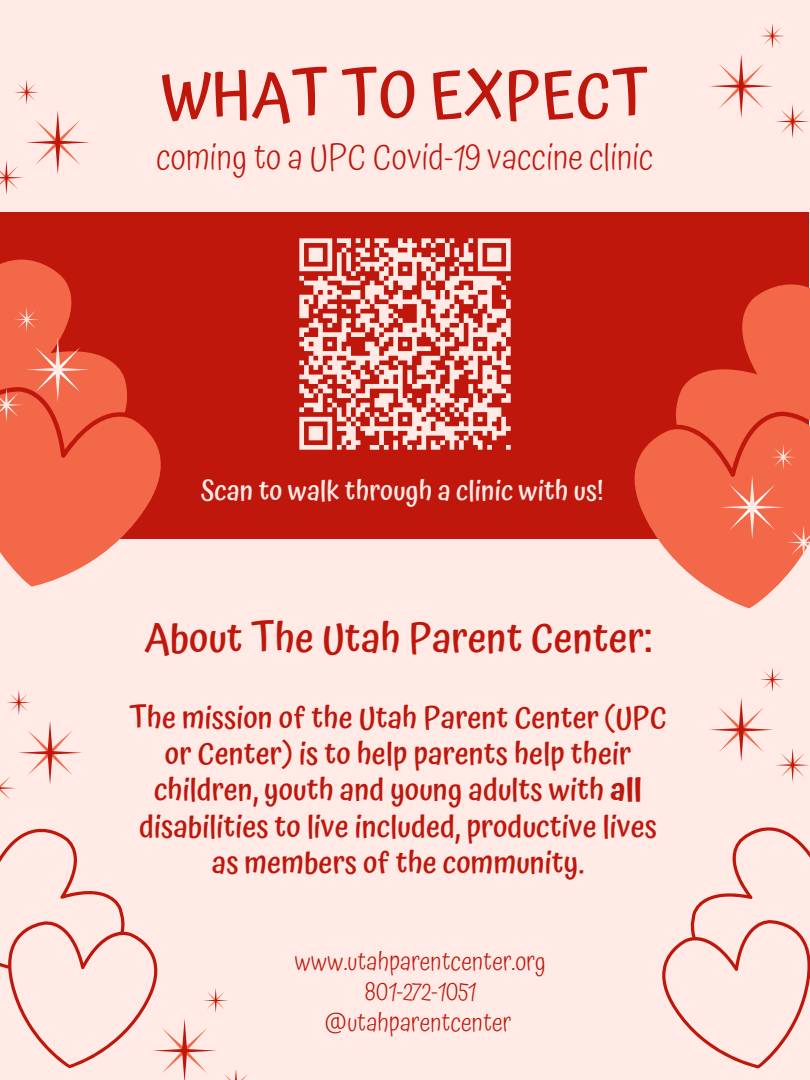
<style>
.page{position:relative;width:810px;height:1080px;background:#ffeae5}
.page>*{position:absolute;margin:0;border:0;box-sizing:border-box;transform-origin:0 0}
.t1{font:500 63.62px "Atma";color:#bf170c}
.t2{font:500 40.94px "Atma";color:#bf170c}
.t3{font:300 35.38px "Atma";color:#bf170c}
.t4{font:500 30.5px/36.3px "Atma";color:#bf170c;text-align:center}
.t5{font:500 27.5px "Atma";color:#ffeae5}
.t6{font:300 25.62px/30.5px "Atma";color:#bf170c;text-align:center}
.s1{font-weight:600}
</style>
<div class="page">
<div style="left:0;top:212px;width:809px;height:327px;background:#bf170c"></div>
<svg style="left:634px;top:458px;width:165px;height:151px"></svg>
<svg style="left:639px;top:284px;width:171px;height:251px;fill:#f26848"></svg>
<svg style="left:0;top:516px;width:140px;height:71px;fill:#f26848"></svg>
<svg style="left:0;top:259px;width:161px;height:257px;fill:#f26848"></svg>
<svg style="left:0;top:828px;width:158px;height:241px"></svg>
<svg style="left:662px;top:827px;width:148px;height:242px"></svg>
<svg style="left:760px;top:667px;width:25px;height:25px"></svg>
<svg style="left:710px;top:698px;width:99px;height:84px"></svg>
<svg style="left:152px;top:1019px;width:64px;height:61px"></svg>
<svg style="left:203px;top:988px;width:25px;height:25px"></svg>
<svg style="left:224px;top:1069px;width:24px;height:11px"></svg>
<svg style="left:7px;top:690px;width:24px;height:25px"></svg>
<svg style="left:0;top:721px;width:82px;height:79px"></svg>
<svg style="left:710px;top:24px;width:99px;height:114px"></svg>
<svg style="left:0;top:80px;width:89px;height:115px"></svg>
<svg style="left:720px;top:444px;width:90px;height:116px;background:#f16f51"></svg>
<svg style="left:14px;top:307px;width:25px;height:25px"></svg>
<svg style="left:0;top:338px;width:90px;height:84px;background:#ed694e"></svg>
<svg style="left:299px;top:238px;width:212px;height:212px"></svg>
<h1 class="t1" style="left:161px;top:58px;width:489px">WHAT TO EXPECT</h1>
<p class="t3" style="left:156px;top:136px;width:499px">coming to a UPC Covid-19 vaccine clinic</p>
<p class="t5" style="left:201px;top:475px;width:405px">Scan to walk through a clinic with us!</p>
<h2 class="t2" style="left:144px;top:614px;width:509px">About The Utah Parent Center:</h2>
<p class="t4" style="left:129px;top:699px;width:540px">The mission of the Utah Parent Center (UPC or Center) is to help parents help their children, youth and young adults with <span class="s1">all </span>disabilities to live included, productive lives as members of the community.</p>
<p class="t6" style="left:295px;top:946px;width:252px">www.utahparentcenter.org<br>801-272-1051 @utahparentcenter</p>
</div>
